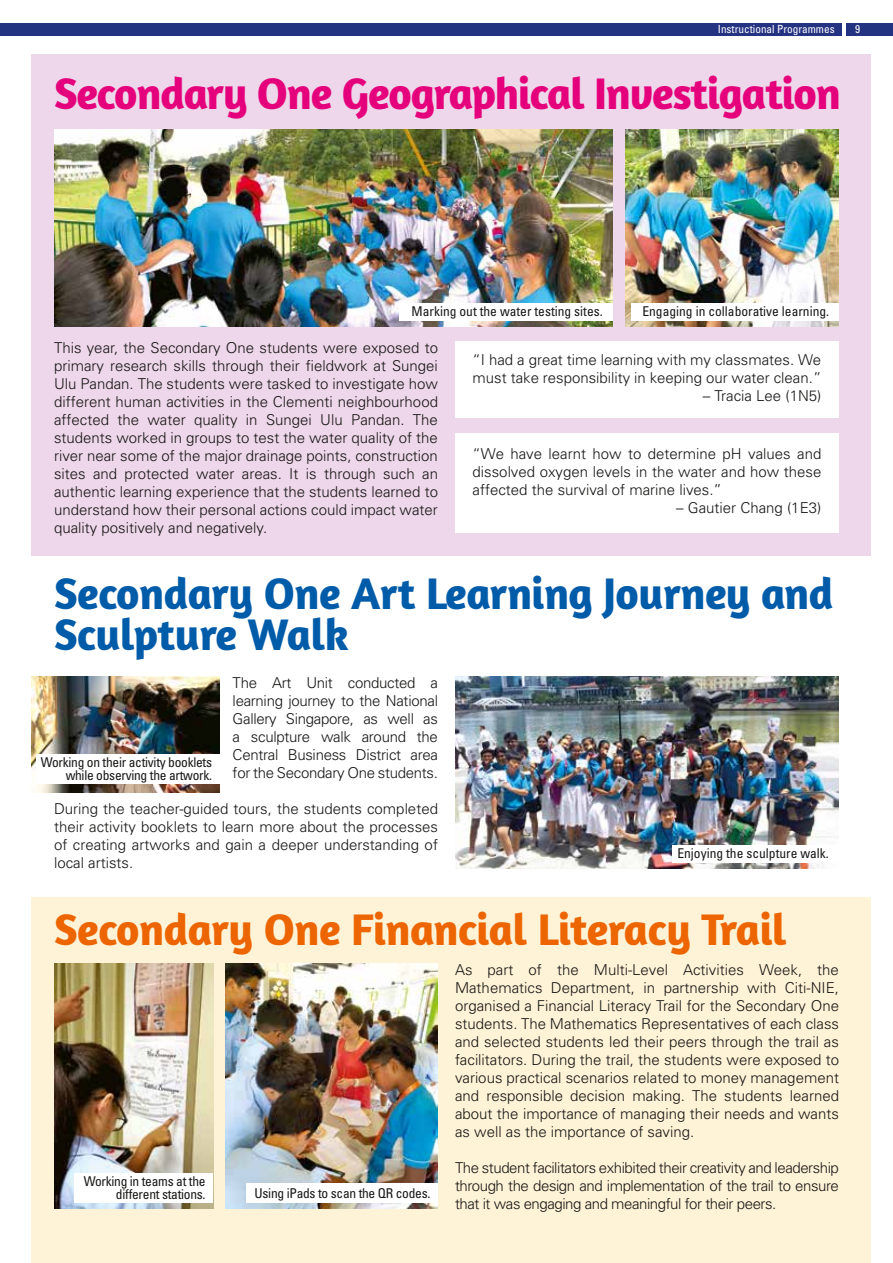
<style>
.page{position:relative;width:893px;height:1263px;background:#fff}
.page>*{position:absolute;margin:0;border:0;box-sizing:border-box;transform-origin:0 0}
.t1{font:700 45px/40.5px "Amaranth";letter-spacing:-.01em;color:#005ba9}
.t2{font:700 45px "Amaranth";letter-spacing:-.025em;color:#e5007c}
.t3{font:700 45px "Amaranth";letter-spacing:-.01em;color:#ec6500}
.t4{font:300 15px/18px "Univers";color:#181716;text-align:justify}
.t5{font:condensed 13.5px/13.5px "Univers";letter-spacing:-.02em;color:#181716;text-align:right}
.t6{font:condensed 13.5px "Univers";color:#181716}
.t7{font:condensed 11.25px "Univers";color:#fff}
</style>
<div class="page">
<div style="left:31px;top:897px;width:839px;height:366px;background:#fff3d7"></div>
<div style="left:31px;top:54px;width:839px;height:501px;background:#eed7ea"></div>
<div style="left:846px;top:23px;width:47px;height:13px;background:#243282"></div>
<div style="left:0;top:23px;width:842px;height:13px;background:#243282"></div>
<img style="left:455px;top:676px;width:384px;height:193px">
<img style="left:54px;top:129px;width:559px;height:198px">
<img style="left:625px;top:129px;width:214px;height:198px">
<div style="left:455px;top:341px;width:384px;height:77px;background:#fff"></div>
<div style="left:455px;top:433px;width:384px;height:100px;background:#fff"></div>
<img style="left:54px;top:963px;width:159px;height:246px">
<img style="left:226px;top:963px;width:212px;height:246px">
<div style="left:672px;top:845px;width:167px;height:17px;background:#fff"></div>
<div style="left:399px;top:303px;width:214px;height:17px;background:#fff"></div>
<div style="left:631px;top:303px;width:208px;height:17px;background:#fff"></div>
<div style="left:246px;top:1183px;width:192px;height:19px;background:#fff"></div>
<div style="left:74px;top:1173px;width:139px;height:30px;background:#fff"></div>
<img style="left:31px;top:676px;width:189px;height:117px">
<div style="left:36px;top:754px;width:184px;height:30px;background:#fff"></div>
<p class="t7" style="left:718px;top:22px;width:118px">Instructional Programmes</p>
<p class="t7" style="left:855px;top:22px;width:6px">9</p>
<h1 class="t2" style="left:54px;top:65px;width:788px">Secondary One Geographical Investigation</h1>
<p class="t6" style="left:412px;top:303px;width:193px">Marking out the water testing sites.</p>
<p class="t6" style="left:642px;top:303px;width:188px">Engaging in collaborative learning.</p>
<p class="t4" style="left:54px;top:339px;width:385px">This year, the Secondary One students were exposed to primary research skills through their fieldwork at Sungei Ulu Pandan. The students were tasked to investigate how different human activities in the Clementi neighbourhood affected the water quality in Sungei Ulu Pandan. The students worked in groups to test the water quality of the river near some of the major drainage points, construction sites and protected water areas. It is through such an authentic learning experience that the students learned to understand how their personal actions could impact water quality positively and negatively.</p>
<p class="t4" style="left:473px;top:351px;width:350px">“I had a great time learning with my classmates. We must take responsibility in keeping our water clean.”</p>
<p class="t4" style="left:703px;top:387px;width:120px">– Tracia Lee (1N5)</p>
<p class="t4" style="left:473px;top:445px;width:350px">“We have learnt how to determine pH values and dissolved oxygen levels in the water and how these affected the survival of marine lives.”</p>
<p class="t4" style="left:676px;top:499px;width:147px">– Gautier Chang (1E3)</p>
<h1 class="t1" style="left:54px;top:572px;width:781px">Secondary One Art Learning Journey and<br>Sculpture Walk</h1>
<p class="t4" style="left:233px;top:674px;width:207px">The Art Unit conducted a learning journey to the National Gallery Singapore, as well as a sculpture walk around the Central Business District area for the Secondary One students.</p>
<p class="t4" style="left:54px;top:800px;width:385px">During the teacher-guided tours, the students completed their activity booklets to learn more about the processes of creating artworks and gain a deeper understanding of local artists.</p>
<p class="t5" style="left:41px;top:755px;width:173px">Working on their activity booklets while observing the artwork.</p>
<p class="t6" style="left:677px;top:844px;width:153px">Enjoying the sculpture walk.</p>
<h1 class="t3" style="left:54px;top:900px;width:734px">Secondary One Financial Literacy Trail</h1>
<p class="t4" style="left:455px;top:961px;width:385px">As part of the Multi-Level Activities Week, the Mathematics Department, in partnership with Citi-NIE, organised a Financial Literacy Trail for the Secondary One students. The Mathematics Representatives of each class and selected students led their peers through the trail as facilitators. During the trail, the students were exposed to various practical scenarios related to money management and responsible decision making. The students learned about the importance of managing their needs and wants as well as the importance of saving.</p>
<p class="t4" style="left:455px;top:1159px;width:385px">The student facilitators exhibited their creativity and leadership through the design and implementation of the trail to ensure that it was engaging and meaningful for their peers.</p>
<p class="t5" style="left:84px;top:1174px;width:123px">Working in teams at the different stations.</p>
<p class="t5" style="left:255px;top:1186px;width:177px">Using iPads to scan the QR codes.</p>
</div>
